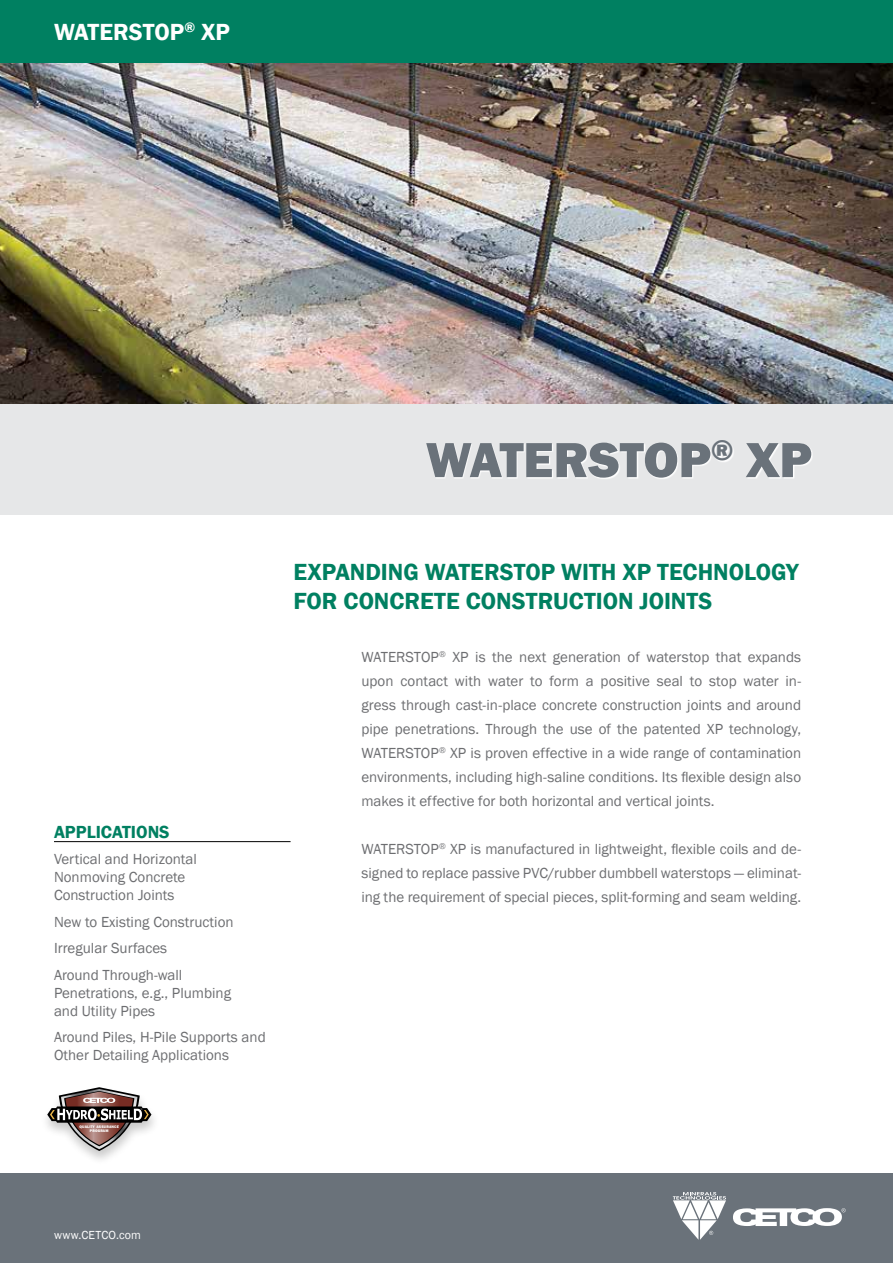
<style>
.page{position:relative;width:893px;height:1263px;background:#fff}
.page>*{position:absolute;margin:0;border:0;box-sizing:border-box;transform-origin:0 0}
.t1{font:800 51px "Franklin Gothic";letter-spacing:-.005em;color:#6a727a}
.t2{font:600 24px/28.5px "Franklin Gothic";color:#008061}
.t3{font:600 24px "Franklin Gothic";color:#fff}
.t4{font:600 18px "Franklin Gothic";color:#008061}
.t5{font:15px/24px "Franklin Gothic";color:#6d6e71}
.t6{font:12px "Franklin Gothic";letter-spacing:.02em;color:#fff}
.t7{font:3.75px/3.9px "ITC Franklin Gothic Std Hvy";letter-spacing:.04em;color:#fff;text-align:center}
</style>
<div class="page">
<div style="left:0;top:0;width:893px;height:64px;background:#008061"></div>
<div style="left:0;top:404px;width:893px;height:110px;background:#e6e7e8"></div>
<div style="left:0;top:1174px;width:893px;height:89px;background:#6a727a"></div>
<svg style="left:733px;top:1208px;width:113px;height:18px"></svg>
<svg style="left:673px;top:1192px;width:53px;height:48px"></svg>
<div style="left:40px;top:1085px;width:121px;height:81px;background:#000;opacity:.21"></div>
<svg style="left:47px;top:1087px;width:104px;height:64px"></svg>
<div style="left:426px;top:441px;width:387px;height:38px;background:linear-gradient(to bottom,#f4f4f5,#f3f3f4)"></div>
<hr style="left:54px;top:841px;width:237px;height:1px;background:#000">
<img style="left:0;top:64px;width:893px;height:340px">
<h2 class="t3" style="left:54px;top:17px;width:178px">WATERSTOP<sup>®</sup> XP</h2>
<h1 class="t1" style="left:426px;top:427px;width:388px">WATERSTOP<sup>®</sup> XP</h1>
<p class="t4" style="left:54px;top:820px;width:117px">APPLICATIONS</p>
<p class="t5" style="left:54px;top:850px;width:144px;line-height:18px">Vertical and Horizontal<br>Nonmoving Concrete<br>Construction Joints</p>
<p class="t5" style="left:54px;top:909px;width:181px;line-height:26.5px">New to Existing Construction<br>Irregular Surfaces<br>Around Through-wall</p>
<p class="t5" style="left:54px;top:984px;width:179px;line-height:18px">Penetrations, e.g., Plumbing and Utility Pipes</p>
<p class="t5" style="left:54px;top:1028px;width:213px;line-height:18px">Around Piles, H-Pile Supports and<br>Other Detailing Applications</p>
<p class="t7" style="left:80px;top:1125px;width:41px">QUALITY ASSURANCE<br>PROGRAM</p>
<h2 class="t2" style="left:293px;top:558px;width:507px">EXPANDING WATERSTOP WITH XP TECHNOLOGY<br>FOR CONCRETE CONSTRUCTION JOINTS</h2>
<p class="t5" style="left:361px;top:645px;width:441px;text-align:justify">WATERSTOP<sup>®</sup> XP is the next generation of waterstop that expands upon contact with water to form a positive seal to stop water in&shy;gress through cast-in-place concrete construction joints and around pipe penetrations. Through the use of the patented XP technology, WATERSTOP<sup>®</sup> XP is proven effective in a wide range of contamination environments, including high-saline conditions. Its flexible design also makes it effective for both horizontal and vertical joints.</p>
<p class="t5" style="left:361px;top:837px;width:441px;text-align:justify">WATERSTOP<sup>®</sup> XP is manufactured in lightweight, flexible coils and de&shy;signed to replace passive PVC/rubber dumbbell waterstops — eliminat&shy;ing the requirement of special pieces, split-forming and seam welding.</p>
<p class="t6" style="left:54px;top:1227px;width:89px">www.CETCO.com</p>
</div>
